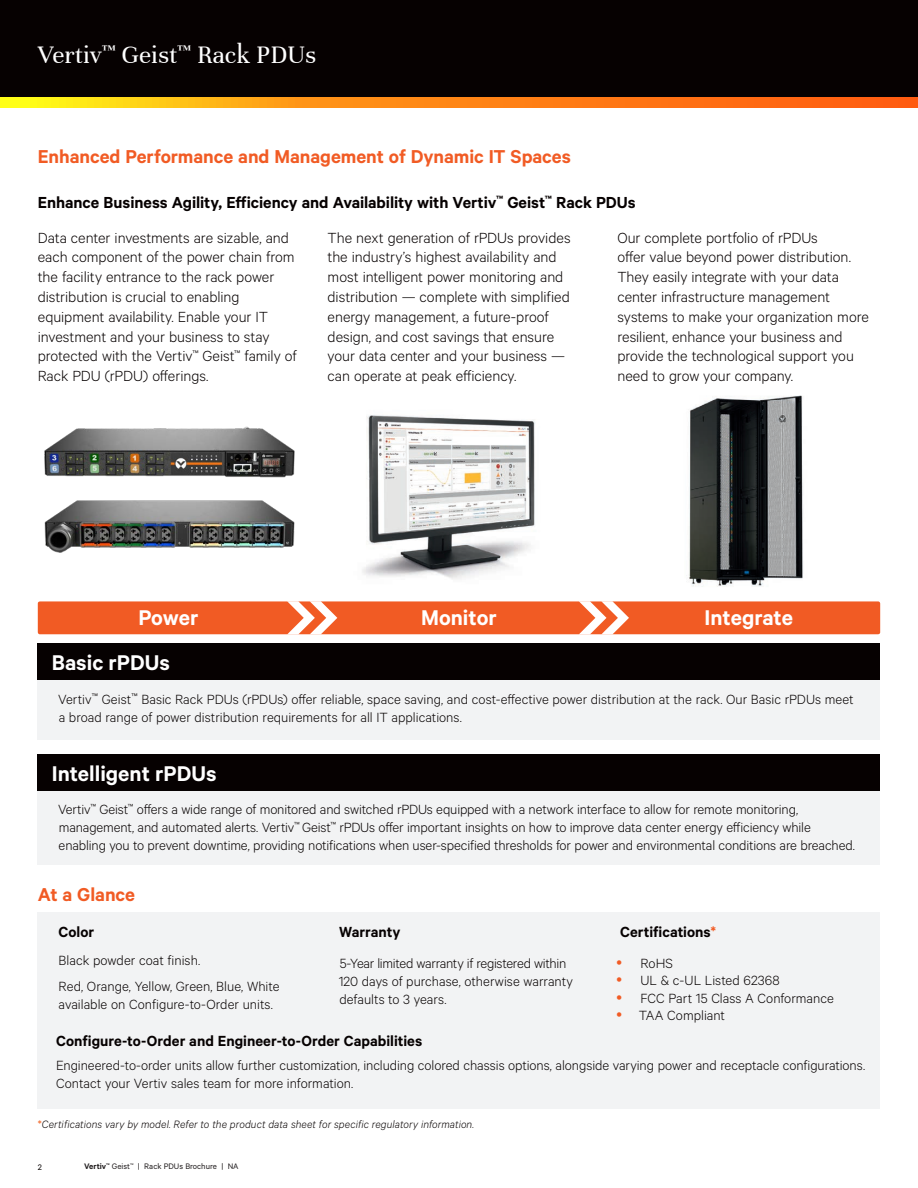
<style>
.page{position:relative;width:918px;height:1188px;background:#fff}
.page>*{position:absolute;margin:0;border:0;box-sizing:border-box;transform-origin:0 0}
.t1{font:27px "Unna";color:#fff}
.t2{font:600 24px "Calibre";color:#fff}
.t3{font:600 21px "Calibre";color:#f15b24}
.t4{font:600 18px "Calibre";letter-spacing:-.005em;color:#060101}
.t5{font:300 16.5px/19.8px "Calibre";letter-spacing:-.005em;color:#060101}
.t6{font:600 16.5px "Calibre";color:#060101}
.t7{font:300 15px/18px "Calibre";letter-spacing:-.005em;color:#060101}
.t8{font:italic 300 12px "Calibre";letter-spacing:.01em;color:#060101}
.t9{font:9px "Calibre";color:#231f20}
.t10{font:9px "Calibre";color:#060101}
.s1{color:#f15b24}
.s2{font-weight:600;font-style:normal;color:#f47d47}
.s3{font-weight:600}
</style>
<div class="page">
<div style="left:0;top:0;width:918px;height:108px;background:#060101"></div>
<svg style="left:0;top:98px;width:918px;height:10px;background:#ff9314"></svg>
<img style="left:44px;top:426px;width:251px;height:52px">
<img style="left:44px;top:500px;width:251px;height:53px">
<div style="left:38px;top:680px;width:842px;height:60px;background:#f2f3f4"></div>
<div style="left:38px;top:791px;width:842px;height:73px;background:#f2f3f4"></div>
<div style="left:38px;top:644px;width:842px;height:36px;background:#060101"></div>
<div style="left:38px;top:755px;width:842px;height:36px;background:#060101"></div>
<img style="left:362px;top:415px;width:173px;height:164px">
<img style="left:689px;top:395px;width:114px;height:192px">
<div style="left:38px;top:601px;width:842px;height:33px;background:#f15b24;border-radius:2px"></div>
<svg style="left:287px;top:601px;width:50px;height:33px"></svg>
<svg style="left:579px;top:601px;width:50px;height:33px"></svg>
<div style="left:38px;top:912px;width:842px;height:196px;background:#f2f3f4"></div>
<h1 class="t1" style="left:38px;top:39px;width:280px">Vertiv<sup>™</sup> Geist<sup>™</sup> Rack PDUs</h1>
<h3 class="t3" style="left:38px;top:144px;width:535px">Enhanced Performance and Management of Dynamic IT Spaces</h3>
<p class="t4" style="left:38px;top:191px;width:599px">Enhance Business Agility, Efficiency and Availability with Vertiv<sup>™</sup> Geist<sup>™</sup> Rack PDUs</p>
<p class="t5" style="left:38px;top:227px;width:260px">Data center investments are sizable, and each component of the power chain from the facility entrance to the rack power distribution is crucial to enabling equipment availability. Enable your IT investment and your business to stay protected with the Vertiv<sup>™</sup> Geist<sup>™</sup> family of Rack PDU (rPDU) offerings.</p>
<p class="t5" style="left:328px;top:227px;width:245px">The next generation of rPDUs provides the industry’s highest availability and most intelligent power monitoring and distribution — complete with simplified energy management, a future-proof design, and cost savings that ensure your data center and your business — can operate at peak efficiency.</p>
<p class="t5" style="left:617px;top:227px;width:253px">Our complete portfolio of rPDUs<br>offer value beyond power distribution.<br>They easily integrate with your data center infrastructure management systems to make your organization more resilient, enhance your business and provide the technological support you need to grow your company.</p>
<h2 class="t2" style="left:138px;top:603px;width:62px">Power</h2>
<h2 class="t2" style="left:421px;top:603px;width:77px">Monitor</h2>
<h2 class="t2" style="left:705px;top:603px;width:90px">Integrate</h2>
<h2 class="t2" style="left:52px;top:648px;width:120px">Basic rPDUs</h2>
<p class="t7" style="left:58px;top:690px;width:797px">Vertiv<sup>™</sup> Geist<sup>™</sup> Basic Rack PDUs (rPDUs) offer reliable, space saving, and cost-effective power distribution at the rack. Our Basic rPDUs meet a broad range of power distribution requirements for all IT applications.</p>
<h2 class="t2" style="left:52px;top:759px;width:166px">Intelligent rPDUs</h2>
<p class="t7" style="left:58px;top:800px;width:799px">Vertiv<sup>™</sup> Geist<sup>™</sup> offers a wide range of monitored and switched rPDUs equipped with a network interface to allow for remote monitoring, management, and automated alerts. Vertiv<sup>™</sup> Geist<sup>™</sup> rPDUs offer important insights on how to improve data center energy efficiency while enabling you to prevent downtime, providing notifications when user-specified thresholds for power and environmental conditions are breached.</p>
<h3 class="t3" style="left:38px;top:881px;width:99px">At a Glance</h3>
<p class="t6" style="left:59px;top:922px;width:37px">Color</p>
<p class="t7" style="left:59px;top:947px;width:222px;line-height:25.5px">Black powder coat finish.<br>Red, Orange, Yellow, Green, Blue, White</p>
<p class="t7" style="left:59px;top:994px;width:216px">available on Configure-to-Order units.</p>
<p class="t6" style="left:339px;top:922px;width:63px">Warranty</p>
<p class="t7" style="left:339px;top:954px;width:236px">5-Year limited warranty if registered within<br>120 days of purchase, otherwise warranty defaults to 3 years.</p>
<p class="t6" style="left:620px;top:922px;width:97px">Certifications<span class="s1">*</span></p>
<p class="t7" style="left:639px;top:954px;width:197px;line-height:17.2px">RoHS<br>UL &amp; c-UL Listed 62368<br>FCC Part 15 Class A Conformance<br>TAA Compliant</p>
<p class="t6" style="left:56px;top:1031px;width:368px">Configure-to-Order and Engineer-to-Order Capabilities</p>
<p class="t7" style="left:56px;top:1056px;width:810px">Engineered-to-order units allow further customization, including colored chassis options, alongside varying power and receptacle configurations.<br>Contact your Vertiv sales team for more information.</p>
<p class="t8" style="left:38px;top:1118px;width:438px"><span class="s2">*</span>Certifications vary by model. Refer to the product data sheet for specific regulatory information.</p>
<p class="t10" style="left:38px;top:1162px;width:6px">2</p>
<p class="t9" style="left:84px;top:1161px;width:156px"><span class="s3">Vertiv</span><sup>™</sup> Geist<sup>™</sup> | Rack PDUs Brochure | NA</p>
</div>
